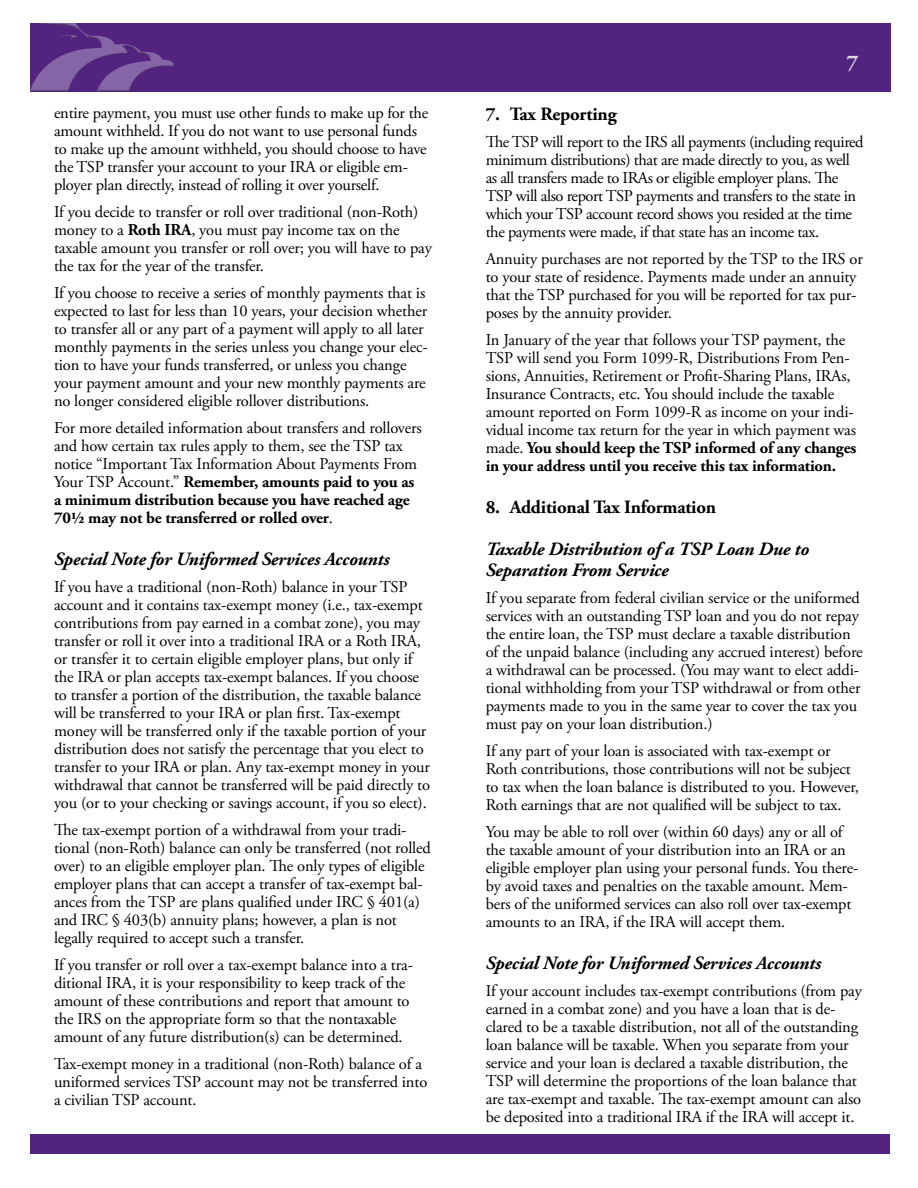
<style>
.page{position:relative;width:918px;height:1188px;background:#fff}
.page>*{position:absolute;margin:0;border:0;box-sizing:border-box;transform-origin:0 0}
.t1{font:700 22.5px "Adobe Garamond Pro";color:#dcd3e5}
.t2{font:italic 700 18.75px/21px "Adobe Garamond Pro";letter-spacing:-.01em;color:#000}
.t3{font:700 18.75px "Adobe Garamond Pro";letter-spacing:-.01em;color:#000}
.t4{font:16.5px/18px "Adobe Garamond Pro";letter-spacing:-.01em;color:#000}
.t5{font:16.5px/18px "Adobe Garamond Pro";letter-spacing:-.03em;color:#000}
.s1{font-weight:700}
</style>
<div class="page">
<div style="left:30px;top:1134px;width:860px;height:20px;background:#52247f"></div>
<div style="left:30px;top:23px;width:860px;height:68px;background:#52247f"></div>
<div style="left:28px;top:23px;width:148px;height:69px;background:#000;opacity:.75"></div>
<p class="t4" style="left:54px;top:105px;width:376px">entire payment, you must use other funds to make up for the amount withheld. If you do not want to use personal funds to make up the amount withheld, you should choose to have the TSP transfer your account to your IRA or eligible em&shy;ployer plan directly, instead of rolling it over yourself.</p>
<p class="t4" style="left:54px;top:204px;width:380px">If you decide to transfer or roll over traditional (non-Roth) money to a <span class="s1">Roth IRA</span>, you must pay income tax on the taxable amount you transfer or roll over; you will have to pay the tax for the year of the transfer.</p>
<p class="t4" style="left:54px;top:285px;width:375px">If you choose to receive a series of monthly payments that is expected to last for less than 10 years, your decision whether to transfer all or any part of a payment will apply to all later monthly payments in the series unless you change your elec&shy;tion to have your funds transferred, or unless you change your payment amount and your new monthly payments are no longer considered eligible rollover distributions.</p>
<p class="t4" style="left:54px;top:420px;width:369px">For more detailed information about transfers and rollovers and how certain tax rules apply to them, see the TSP tax notice “Important Tax Information About Payments From Your TSP Account.” <span class="s1">Remember, amounts paid to you as a minimum distribution because you have reached age 70½ may not be transferred or rolled over</span>.</p>
<p class="t2" style="left:54px;top:549px;width:337px">Special Note for Uniformed Services Accounts</p>
<p class="t4" style="left:54px;top:579px;width:378px">If you have a traditional (non-Roth) balance in your TSP account and it contains tax-exempt money (i.e., tax-exempt contributions from pay earned in a combat zone), you may transfer or roll it over into a traditional IRA or a Roth IRA, or transfer it to certain eligible employer plans, but only if the IRA or plan accepts tax-exempt balances. If you choose to transfer a portion of the distribution, the taxable balance will be transferred to your IRA or plan first. Tax-exempt money will be transferred only if the taxable portion of your distribution does not satisfy the percentage that you elect to transfer to your IRA or plan. Any tax-exempt money in your withdrawal that cannot be transferred will be paid directly to you (or to your checking or savings account, if you so elect).</p>
<p class="t4" style="left:54px;top:822px;width:378px">The tax-exempt portion of a withdrawal from your tradi&shy;tional (non-Roth) balance can only be transferred (not rolled over) to an eligible employer plan. The only types of eligible employer plans that can accept a transfer of tax-exempt bal&shy;ances from the TSP are plans qualified under IRC § 401(a) and IRC § 403(b) annuity plans; however, a plan is not legally required to accept such a transfer.</p>
<p class="t4" style="left:54px;top:957px;width:360px">If you transfer or roll over a tax-exempt balance into a tra&shy;ditional IRA, it is your responsibility to keep track of the amount of these contributions and report that amount to the IRS on the appropriate form so that the nontaxable amount of any future distribution(s) can be determined.</p>
<p class="t4" style="left:54px;top:1056px;width:375px">Tax-exempt money in a traditional (non-Roth) balance of a uniformed services TSP account may not be transferred into a civilian TSP account.</p>
<h1 class="t1" style="left:847px;top:50px;width:13px">7</h1>
<p class="t3" style="left:486px;top:103px;width:132px">7. Tax Reporting</p>
<p class="t5" style="left:486px;top:133px;width:380px">The TSP will report to the IRS all payments (including required minimum distributions) that are made directly to you, as well as all transfers made to IRAs or eligible employer plans. The TSP will also report TSP payments and transfers to the state in which your TSP account record shows you resided at the time the payments were made, if that state has an income tax.</p>
<p class="t4" style="left:486px;top:250px;width:379px">Annuity purchases are not reported by the TSP to the IRS or to your state of residence. Payments made under an annuity that the TSP purchased for you will be reported for tax pur&shy;poses by the annuity provider.</p>
<p class="t4" style="left:486px;top:331px;width:372px">In January of the year that follows your TSP payment, the TSP will send you Form 1099-R, Distributions From Pen&shy;sions, Annuities, Retirement or Profit-Sharing Plans, IRAs, Insurance Contracts, etc. You should include the taxable amount reported on Form 1099-R as income on your indi&shy;vidual income tax return for the year in which payment was made. <span class="s1">You should keep the TSP informed of any changes in your address until you receive this tax information.</span></p>
<p class="t3" style="left:486px;top:496px;width:232px">8. Additional Tax Information</p>
<p class="t2" style="left:486px;top:539px;width:325px">Taxable Distribution of a TSP Loan Due to<br>Separation From Service</p>
<p class="t4" style="left:486px;top:589px;width:379px">If you separate from federal civilian service or the uniformed services with an outstanding TSP loan and you do not repay the entire loan, the TSP must declare a taxable distribution of the unpaid balance (including any accrued interest) before a withdrawal can be processed. (You may want to elect addi&shy;tional withholding from your TSP withdrawal or from other payments made to you in the same year to cover the tax you must pay on your loan distribution.)</p>
<p class="t4" style="left:486px;top:742px;width:375px">If any part of your loan is associated with tax-exempt or Roth contributions, those contributions will not be subject to tax when the loan balance is distributed to you. However, Roth earnings that are not qualified will be subject to tax.</p>
<p class="t4" style="left:486px;top:823px;width:374px">You may be able to roll over (within 60 days) any or all of the taxable amount of your distribution into an IRA or an eligible employer plan using your personal funds. You there&shy;by avoid taxes and penalties on the taxable amount. Mem&shy;bers of the uniformed services can also roll over tax-exempt amounts to an IRA, if the IRA will accept them.</p>
<p class="t2" style="left:486px;top:953px;width:337px">Special Note for Uniformed Services Accounts</p>
<p class="t4" style="left:486px;top:982px;width:378px">If your account includes tax-exempt contributions (from pay earned in a combat zone) and you have a loan that is de&shy;clared to be a taxable distribution, not all of the outstanding loan balance will be taxable. When you separate from your service and your loan is declared a taxable distribution, the TSP will determine the proportions of the loan balance that are tax-exempt and taxable. The tax-exempt amount can also be deposited into a traditional IRA if the IRA will accept it.</p>
</div>
